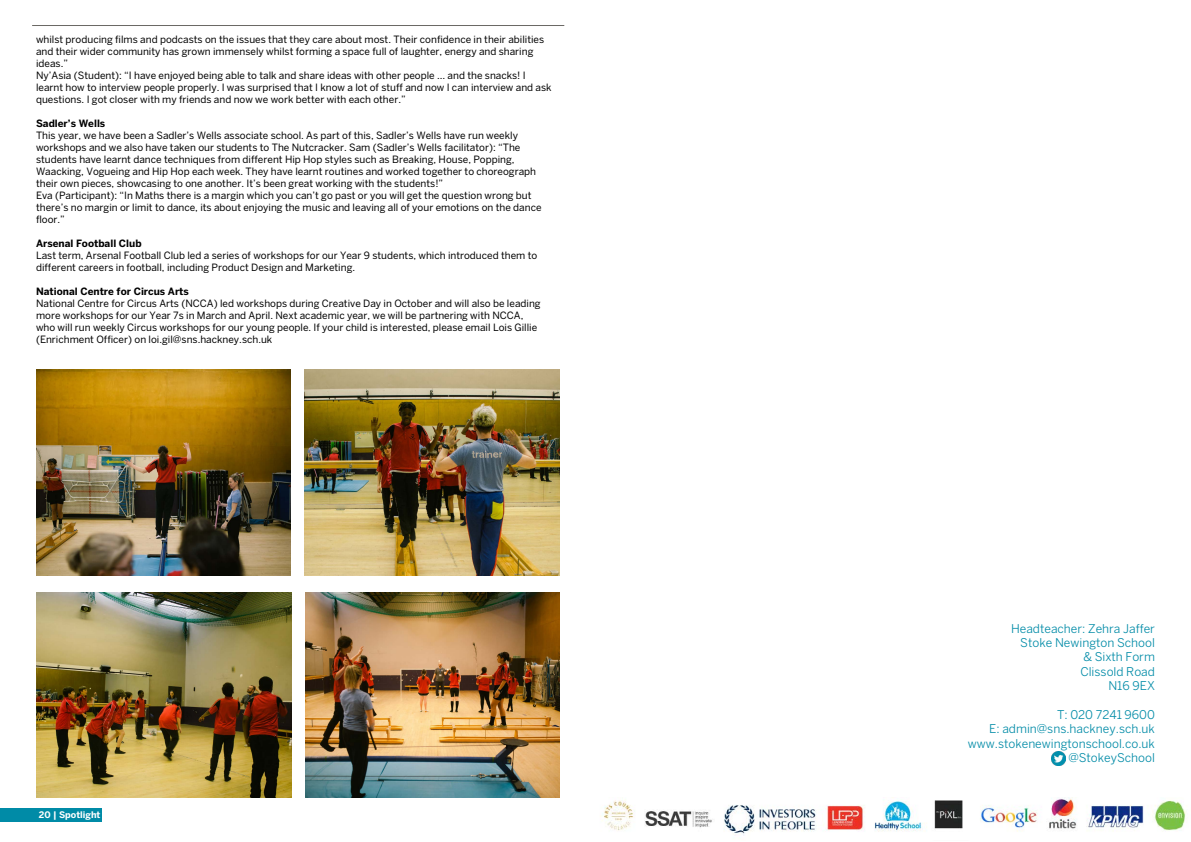
<style>
.page{position:relative;width:1191px;height:842px;background:#fff}
.page>*{position:absolute;margin:0;border:0;box-sizing:border-box;transform-origin:0 0}
.t1{font:12px/14.4px "Benton Sans";color:#008ba7;text-align:right}
.t2{font:10px/12px "Benton Sans";color:#000}
.t3{font:700 10px "Benton Sans";color:#000}
.t4{font:700 9px "Benton Sans";color:#fff}
</style>
<div class="page">
<hr style="left:32px;top:25px;width:532px;height:1px;background:#6a6864">
<div style="left:0;top:809px;width:102px;height:13px;background:#008ba7"></div>
<img style="left:600px;top:797px;width:586px;height:37px">
<img style="left:1051px;top:752px;width:14px;height:13px">
<img style="left:36px;top:370px;width:255px;height:205px">
<img style="left:305px;top:370px;width:254px;height:205px">
<img style="left:36px;top:592px;width:255px;height:205px">
<img style="left:305px;top:592px;width:255px;height:205px">
<p class="t2" style="left:36px;top:34px;width:517px">whilst producing films and podcasts on the issues that they care about most. Their confidence in their abilities and their wider community has grown immensely whilst forming a space full of laughter, energy and sharing ideas.”<br>Ny’Asia (Student): “I have enjoyed being able to talk and share ideas with other people … and the snacks! I learnt how to interview people properly. I was surprised that I know a lot of stuff and now I can interview and ask questions. I got closer with my friends and now we work better with each other.”</p>
<p class="t3" style="left:36px;top:118px;width:71px">Sadler’s Wells</p>
<p class="t2" style="left:36px;top:130px;width:507px">This year, we have been a Sadler’s Wells associate school. As part of this, Sadler’s Wells have run weekly workshops and we also have taken our students to The Nutcracker. Sam (Sadler’s Wells facilitator): “The students have learnt dance techniques from different Hip Hop styles such as Breaking, House, Popping, Waacking, Vogueing and Hip Hop each week. They have learnt routines and worked together to choreograph their own pieces, showcasing to one another. It’s been great working with the students!”<br>Eva (Participant): “In Maths there is a margin which you can’t go past or you will get the question wrong but there’s no margin or limit to dance, its about enjoying the music and leaving all of your emotions on the dance floor.”</p>
<p class="t3" style="left:36px;top:238px;width:107px">Arsenal Football Club</p>
<p class="t2" style="left:36px;top:250px;width:503px">Last term, Arsenal Football Club led a series of workshops for our Year 9 students, which introduced them to different careers in football, including Product Design and Marketing.</p>
<p class="t3" style="left:36px;top:286px;width:154px">National Centre for Circus Arts</p>
<p class="t2" style="left:36px;top:298px;width:506px">National Centre for Circus Arts (NCCA) led workshops during Creative Day in October and will also be leading more workshops for our Year 7s in March and April. Next academic year, we will be partnering with NCCA, who will run weekly Circus workshops for our young people. If your child is interested, please email Lois Gillie (Enrichment Officer) on loi.gil@sns.hackney.sch.uk</p>
<p class="t4" style="left:39px;top:810px;width:63px">20 | Spotlight</p>
<p class="t1" style="left:1011px;top:621px;width:145px">Headteacher: Zehra Jaffer<br>Stoke Newington School &amp; Sixth Form<br>Clissold Road<br>N16 9EX</p>
<p class="t1" style="left:968px;top:707px;width:188px">T: 020 7241 9600<br>E: admin@sns.hackney.sch.uk www.stokenewingtonschool.co.uk @StokeySchool</p>
</div>
